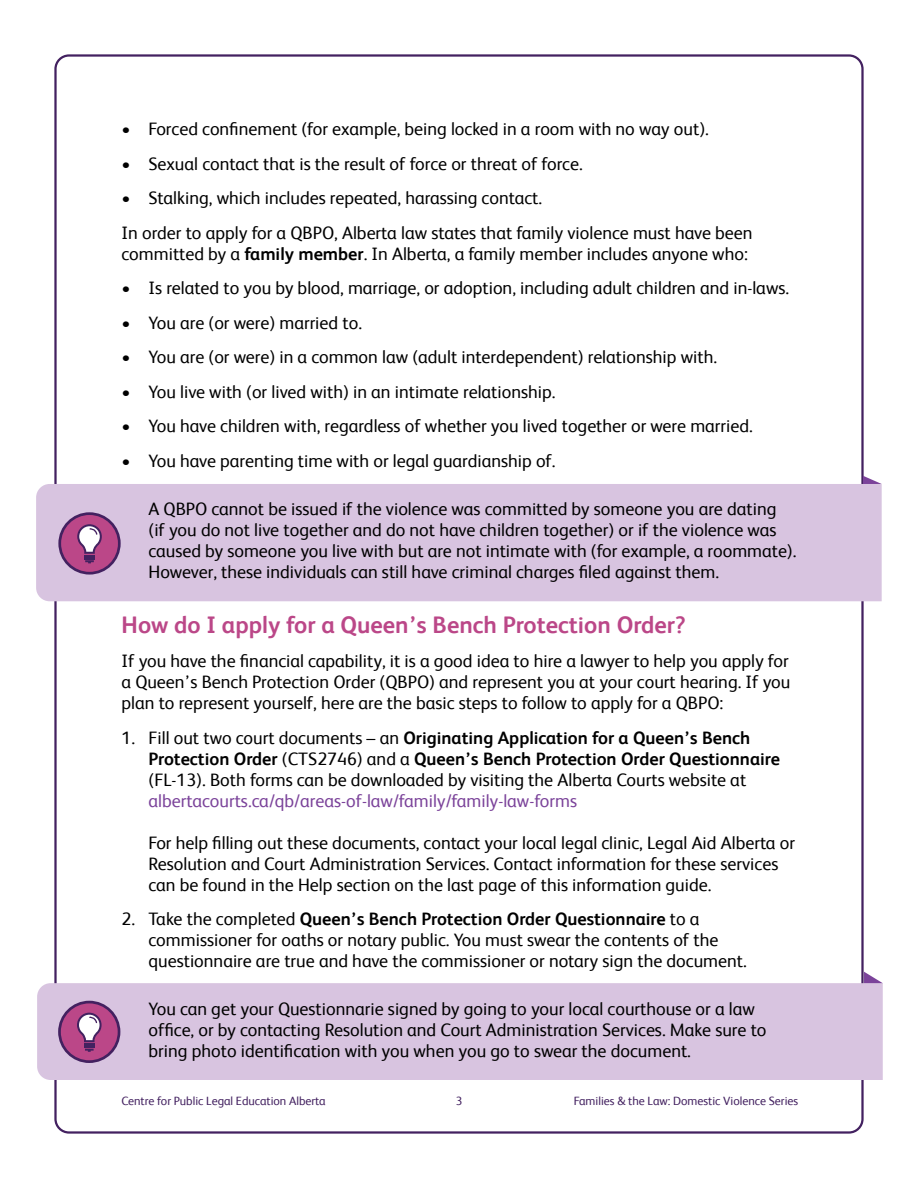
<style>
.page{position:relative;width:918px;height:1188px;background:#fff}
.page>*{position:absolute;margin:0;border:0;box-sizing:border-box;transform-origin:0 0}
.t1{font:700 24px "FS Albert";color:#bb4788}
.t2{font:18px/21px "FS Albert";color:#000}
.t3{font:18px "FS Albert";color:#7b439a}
.t4{font:12px "FS Albert";color:#432160}
.s1{font-weight:700}
</style>
<div class="page">
<div style="left:37px;top:983px;width:846px;height:97px;background:#d8c4e0"></div>
<svg style="left:864px;top:972px;width:19px;height:11px"></svg>
<div style="left:36px;top:484px;width:846px;height:117px;background:#d8c4e0"></div>
<svg style="left:863px;top:476px;width:19px;height:8px"></svg>
<svg style="left:58px;top:512px;width:63px;height:63px;background:#b06d9f"></svg>
<svg style="left:58px;top:1001px;width:62px;height:62px;background:#af6b9d"></svg>
<p class="t2" style="left:122px;top:118px;width:589px">• Forced confinement (for example, being locked in a room with no way out).</p>
<p class="t2" style="left:122px;top:152px;width:463px">• Sexual contact that is the result of force or threat of force.</p>
<p class="t2" style="left:122px;top:180px;width:633px;line-height:34.5px">• Stalking, which includes repeated, harassing contact.<br>In order to apply for a QBPO, Alberta law states that family violence must have been</p>
<p class="t2" style="left:122px;top:242px;width:628px">committed by a <span class="s1">family member</span>. In Alberta, a family member includes anyone who:</p>
<p class="t2" style="left:122px;top:277px;width:669px">• Is related to you by blood, marriage, or adoption, including adult children and in-laws.</p>
<p class="t2" style="left:122px;top:311px;width:242px">• You are (or were) married to.</p>
<p class="t2" style="left:122px;top:346px;width:597px">• You are (or were) in a common law (adult interdependent) relationship with.</p>
<p class="t2" style="left:122px;top:380px;width:436px">• You live with (or lived with) in an intimate relationship.</p>
<p class="t2" style="left:122px;top:415px;width:633px">• You have children with, regardless of whether you lived together or were married.</p>
<p class="t2" style="left:122px;top:449px;width:436px">• You have parenting time with or legal guardianship of.</p>
<p class="t2" style="left:148px;top:497px;width:650px">A QBPO cannot be issued if the violence was committed by someone you are dating (if you do not live together and do not have children together) or if the violence was caused by someone you live with but are not intimate with (for example, a roommate).<br>However, these individuals can still have criminal charges filed against them.</p>
<h1 class="t1" style="left:122px;top:608px;width:566px">How do I apply for a Queen’s Bench Protection Order?</h1>
<p class="t2" style="left:122px;top:650px;width:670px;text-align:justify">If you have the financial capability, it is a good idea to hire a lawyer to help you apply for a Queen’s Bench Protection Order (QBPO) and represent you at your court hearing. If you plan to represent yourself, here are the basic steps to follow to apply for a QBPO:</p>
<p class="t2" style="left:148px;top:726px;width:633px;text-indent:-27px">1. Fill out two court documents – an <span class="s1">Originating Application for a Queen’s Bench<br>Protection Order</span> (CTS2746) and a <span class="s1">Queen’s Bench Protection Order Questionnaire </span>(FL-13). Both forms can be downloaded by visiting the Alberta Courts website at</p>
<p class="t3" style="left:148px;top:789px;width:430px">albertacourts.ca/qb/areas-of-law/family/family-law-forms</p>
<p class="t2" style="left:148px;top:831px;width:648px">For help filling out these documents, contact your local legal clinic, Legal Aid Alberta or<br>Resolution and Court Administration Services. Contact information for these services can be found in the Help section on the last page of this information guide.</p>
<p class="t2" style="left:148px;top:908px;width:600px;text-indent:-27px">2. Take the completed <span class="s1">Queen’s Bench Protection Order Questionnaire</span> to a commissioner for oaths or notary public. You must swear the contents of the questionnaire are true and have the commissioner or notary sign the document.</p>
<p class="t2" style="left:148px;top:998px;width:620px">You can get your Questionnarie signed by going to your local courthouse or a law office, or by contacting Resolution and Court Administration Services. Make sure to bring photo identification with you when you go to swear the document.</p>
<p class="t4" style="left:122px;top:1093px;width:206px">Centre for Public Legal Education Alberta</p>
<p class="t4" style="left:456px;top:1093px;width:8px">3</p>
<p class="t4" style="left:574px;top:1093px;width:226px">Families &amp; the Law: Domestic Violence Series</p>
</div>
